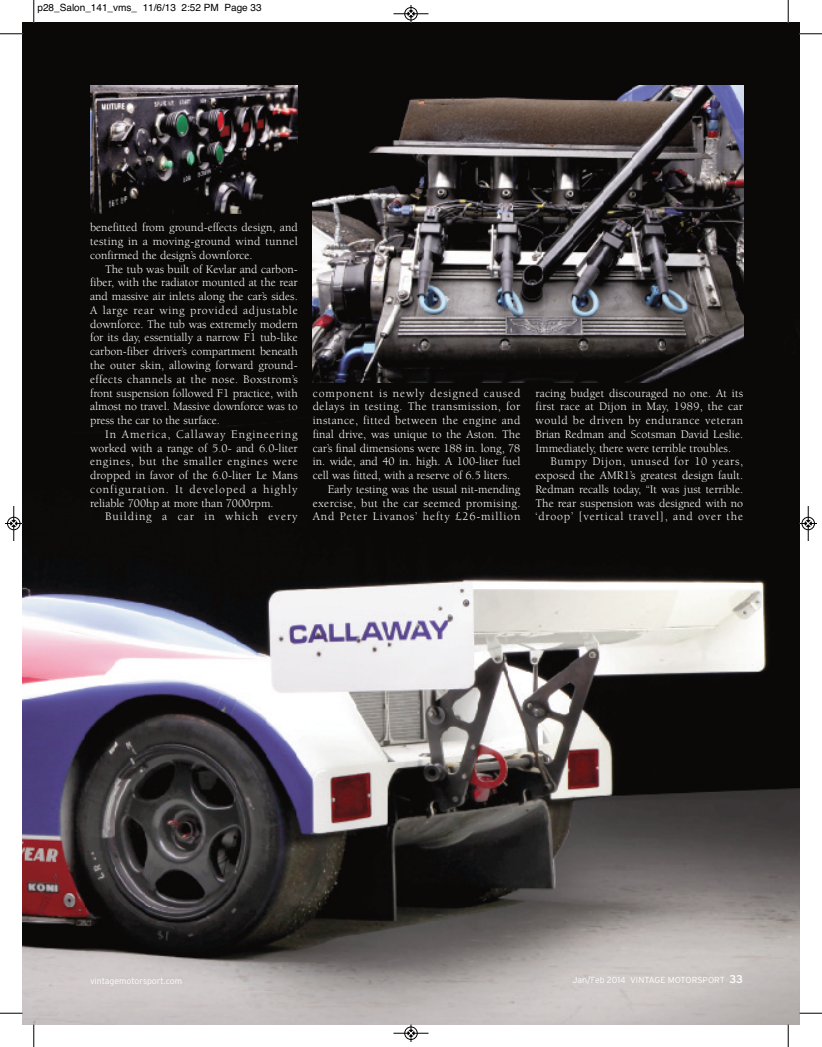
<style>
.page{position:relative;width:822px;height:1047px;background:#fff}
.page>*{position:absolute;margin:0;border:0;box-sizing:border-box;transform-origin:0 0}
.t1{font:11.88px/13.8px "Berkeley";color:#fff;text-align:justify}
.t2{font:11.88px "Berkeley";letter-spacing:.07em;color:#fff}
.t3{font:11.88px "Berkeley";letter-spacing:.04em;color:#fff}
.t4{font:11.88px "Berkeley";letter-spacing:.035em;color:#fff}
.t5{font:11.88px "Berkeley";letter-spacing:.03em;color:#fff}
.t6{font:11.88px "Berkeley";letter-spacing:.08em;color:#fff}
.t7{font:10px "Helvetica";color:#000}
.t8{font:300 8.75px "Interstate";color:#fff}
.s1{font-weight:400;font-size:11.25px}
</style>
<div class="page">
<img style="left:22px;top:22px;width:777px;height:1002px">
<img style="left:312px;top:86px;width:430px;height:297px">
<img style="left:90px;top:86px;width:208px;height:127px">
<svg style="left:33px;top:0;width:2px;height:22px"></svg>
<svg style="left:0;top:33px;width:22px;height:2px"></svg>
<svg style="left:787px;top:0;width:1px;height:22px"></svg>
<svg style="left:799px;top:33px;width:22px;height:2px"></svg>
<svg style="left:33px;top:1024px;width:2px;height:22px"></svg>
<svg style="left:0;top:1012px;width:22px;height:1px"></svg>
<svg style="left:787px;top:1024px;width:1px;height:22px"></svg>
<svg style="left:799px;top:1012px;width:22px;height:1px"></svg>
<hr style="left:393px;top:14px;width:35px;height:1px;background:#000">
<div style="left:404px;top:7px;width:13px;height:13px;border:1px solid #000;border-radius:50%"></div>
<svg style="left:407px;top:5px;width:7px;height:17px"></svg>
<hr style="left:393px;top:1032px;width:35px;height:1px;background:#000">
<div style="left:404px;top:1026px;width:13px;height:13px;border:1px solid #000;border-radius:50%"></div>
<svg style="left:407px;top:1024px;width:7px;height:17px"></svg>
<div style="left:7px;top:516px;width:13px;height:14px;border:1px solid #fff;border-radius:50%"></div>
<hr style="left:14px;top:506px;width:1px;height:35px;background:#000">
<div style="left:7px;top:517px;width:13px;height:13px;border:1px solid #000;border-radius:50%"></div>
<svg style="left:5px;top:520px;width:17px;height:6px"></svg>
<div style="left:801px;top:516px;width:13px;height:14px;border:1px solid #fff;border-radius:50%"></div>
<hr style="left:807px;top:506px;width:1px;height:35px;background:#000">
<div style="left:801px;top:517px;width:13px;height:13px;border:1px solid #000;border-radius:50%"></div>
<svg style="left:799px;top:520px;width:17px;height:6px"></svg>
<p class="t7" style="left:38px;top:2px;width:226px">p28_Salon_141_vms_ 11/6/13 2:52 PM Page 33</p>
<p class="t1" style="left:90px;top:222px;width:209px">benefitted from ground-effects design, and testing in a moving-ground wind tunnel confirmed the design’s downforce.</p>
<p class="t1" style="left:90px;top:263px;width:209px;text-indent:15px">The tub was built of Kevlar and carbon&shy;fiber, with the radiator mounted at the rear and massive air inlets along the car’s sides.<br>A large rear wing provided adjustable downforce. The tub was extremely modern for its day, essentially a narrow F1 tub-like carbon-fiber driver’s compartment beneath the outer skin, allowing forward ground&shy;effects channels at the nose. Boxstrom’s front suspension followed F1 practice, with almost no travel. Massive downforce was to press the car to the surface.</p>
<p class="t1" style="left:90px;top:428px;width:209px;text-indent:15px">In America, Callaway Engineering worked with a range of 5.0- and 6.0-liter engines, but the smaller engines were dropped in favor of the 6.0-liter Le Mans configuration. It developed a highly reliable 700hp at more than 7000rpm.</p>
<p class="t6" style="left:105px;top:512px;width:194px">Building a car in which every</p>
<p class="t2" style="left:312px;top:388px;width:209px">component is newly designed caused</p>
<p class="t3" style="left:312px;top:402px;width:209px">delays in testing. The transmission, for</p>
<p class="t4" style="left:312px;top:415px;width:209px">instance, fitted between the engine and</p>
<p class="t1" style="left:312px;top:428px;width:209px">final drive, was unique to the Aston. The</p>
<p class="t1" style="left:312px;top:442px;width:209px">car’s final dimensions were 188 in. long, 78</p>
<p class="t1" style="left:312px;top:455px;width:209px">in. wide, and 40 in. high. A 100-liter fuel</p>
<p class="t1" style="left:312px;top:469px;width:199px">cell was fitted, with a reserve of 6.5 liters.</p>
<p class="t1" style="left:327px;top:483px;width:194px">Early testing was the usual nit-mending</p>
<p class="t5" style="left:312px;top:498px;width:209px">exercise, but the car seemed promising.</p>
<p class="t2" style="left:312px;top:512px;width:209px">And Peter Livanos’ hefty £26-million</p>
<p class="t1" style="left:535px;top:387px;width:209px">racing budget discouraged no one. At its first race at Dijon in May, 1989, the car would be driven by endurance veteran Brian Redman and Scotsman David Leslie.<br>Immediately, there were terrible troubles.</p>
<p class="t1" style="left:535px;top:455px;width:209px;text-indent:15px">Bumpy Dijon, unused for 10 years, exposed the AMR1’s greatest design fault.<br>Redman recalls today, “It was just terrible.<br>The rear suspension was designed with no ‘droop’ [vertical travel], and over the</p>
<p class="t8" style="left:90px;top:975px;width:94px">vintagemotorsport.com</p>
<p class="t8" style="left:572px;top:975px;width:172px">Jan/Feb 2014 VINTAGE MOTORSPORT <span class="s1">33</span></p>
</div>
